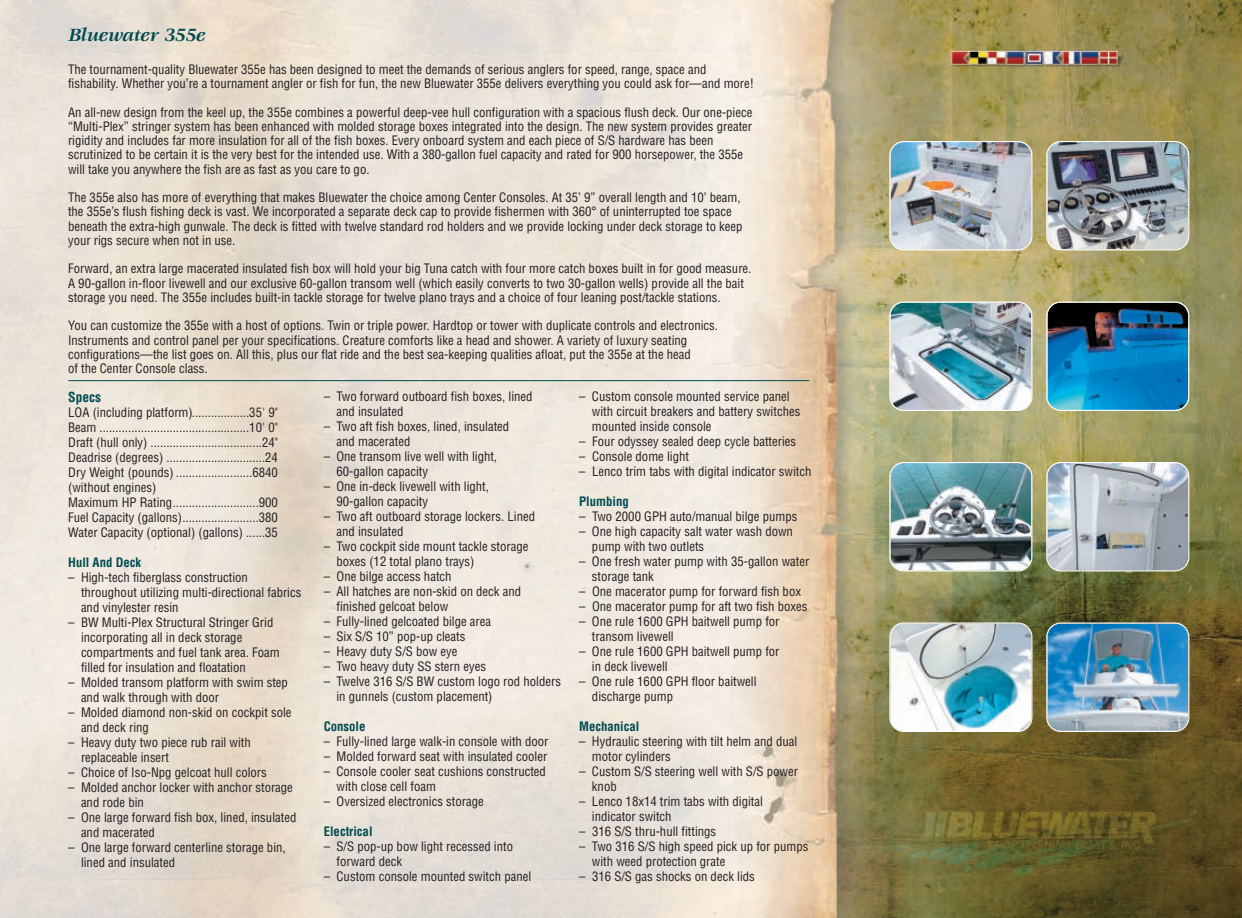
<style>
.page{position:relative;width:1242px;height:918px;background:#fff}
.page>*{position:absolute;margin:0;border:0;box-sizing:border-box;transform-origin:0 0}
.t1{font:italic 700 19.5px "Veljovic";color:#004a50}
.t2{font:700 condensed 13.5px "Helvetica LT";color:#004a50}
.t3{font:condensed 12.75px/15px "Helvetica LT";color:#231f20}
.t4{font:700 condensed 12.75px "Helvetica LT";color:#004a50}
</style>
<div class="page">
<img style="left:0;top:0;width:1242px;height:918px">
<hr style="left:68px;top:380px;width:741px;height:1px;background:#004a50">
<img style="left:1046px;top:141px;width:143px;height:109px">
<img style="left:889px;top:141px;width:143px;height:109px">
<img style="left:1046px;top:301px;width:143px;height:110px">
<img style="left:889px;top:301px;width:143px;height:110px">
<svg style="left:1046px;top:462px;width:143px;height:110px;background:#b2b9c0"></svg>
<img style="left:889px;top:462px;width:143px;height:110px">
<img style="left:1046px;top:622px;width:143px;height:110px">
<img style="left:889px;top:622px;width:143px;height:110px">
<h1 class="t1" style="left:68px;top:27px;width:139px">Bluewater 355e</h1>
<p class="t3" style="left:68px;top:62px;width:688px;line-height:14.2px">The tournament-quality Bluewater 355e has been designed to meet the demands of serious anglers for speed, range, space and fishability. Whether you’re a tournament angler or fish for fun, the new Bluewater 355e delivers everything you could ask for—and more!</p>
<p class="t3" style="left:68px;top:105px;width:686px;line-height:14.2px">An all-new design from the keel up, the 355e combines a powerful deep-vee hull configuration with a spacious flush deck. Our one-piece “Multi-Plex” stringer system has been enhanced with molded storage boxes integrated into the design. The new system provides greater rigidity and includes far more insulation for all of the fish boxes. Every onboard system and each piece of S/S hardware has been scrutinized to be certain it is the very best for the intended use. With a 380-gallon fuel capacity and rated for 900 horsepower, the 355e will take you anywhere the fish are as fast as you care to go.</p>
<p class="t3" style="left:68px;top:191px;width:676px;line-height:14.2px">The 355e also has more of everything that makes Bluewater the choice among Center Consoles. At 35’ 9” overall length and 10’ beam, the 355e’s flush fishing deck is vast. We incorporated a separate deck cap to provide fishermen with 360° of uninterrupted toe space beneath the extra-high gunwale. The deck is fitted with twelve standard rod holders and we provide locking under deck storage to keep your rigs secure when not in use.</p>
<p class="t3" style="left:68px;top:262px;width:685px;line-height:14.2px">Forward, an extra large macerated insulated fish box will hold your big Tuna catch with four more catch boxes built in for good measure.<br>A 90-gallon in-floor livewell and our exclusive 60-gallon transom well (which easily converts to two 30-gallon wells) provide all the bait storage you need. The 355e includes built-in tackle storage for twelve plano trays and a choice of four leaning post/tackle stations.</p>
<p class="t3" style="left:68px;top:319px;width:652px;line-height:14.2px">You can customize the 355e with a host of options. Twin or triple power. Hardtop or tower with duplicate controls and electronics.<br>Instruments and control panel per your specifications. Creature comforts like a head and shower. A variety of luxury seating configurations—the list goes on. All this, plus our flat ride and the best sea-keeping qualities afloat, put the 355e at the head<br>of the Center Console class.</p>
<p class="t2" style="left:68px;top:389px;width:34px">Specs</p>
<p class="t3" style="left:68px;top:405px;width:211px">LOA (including platform)..................35' 9" Beam ...............................................10' 0" Draft (hull only) ...................................24" Deadrise (degrees) ...............................24<br>Dry Weight (pounds) ........................6840 (without engines)<br>Maximum HP Rating...........................900<br>Fuel Capacity (gallons)........................380<br>Water Capacity (optional) (gallons) ......35</p>
<p class="t4" style="left:68px;top:555px;width:74px">Hull And Deck</p>
<p class="t3" style="left:81px;top:570px;width:222px;text-indent:-13px">– High-tech fiberglass construction throughout utilizing multi-directional fabrics and vinylester resin</p>
<p class="t3" style="left:81px;top:615px;width:200px;text-indent:-13px">– BW Multi-Plex Structural Stringer Grid incorporating all in deck storage compartments and fuel tank area. Foam filled for insulation and floatation</p>
<p class="t3" style="left:81px;top:675px;width:209px;text-indent:-13px">– Molded transom platform with swim step and walk through with door</p>
<p class="t3" style="left:81px;top:705px;width:212px;text-indent:-13px">– Molded diamond non-skid on cockpit sole and deck ring</p>
<p class="t3" style="left:81px;top:735px;width:171px;text-indent:-13px">– Heavy duty two piece rub rail with replaceable insert</p>
<p class="t3" style="left:68px;top:765px;width:200px">– Choice of Iso-Npg gelcoat hull colors</p>
<p class="t3" style="left:81px;top:780px;width:213px;text-indent:-13px">– Molded anchor locker with anchor storage and rode bin</p>
<p class="t3" style="left:81px;top:810px;width:217px;text-indent:-13px">– One large forward fish box, lined, insulated and macerated</p>
<p class="t3" style="left:81px;top:840px;width:206px;text-indent:-13px">– One large forward centerline storage bin, lined and insulated</p>
<p class="t3" style="left:592px;top:389px;width:210px;text-indent:-13px">– Custom console mounted service panel with circuit breakers and battery switches mounted inside console</p>
<p class="t3" style="left:579px;top:434px;width:218px">– Four odyssey sealed deep cycle batteries</p>
<p class="t3" style="left:579px;top:449px;width:111px">– Console dome light</p>
<p class="t3" style="left:579px;top:464px;width:234px">– Lenco trim tabs with digital indicator switch</p>
<p class="t4" style="left:579px;top:494px;width:51px">Plumbing</p>
<p class="t3" style="left:579px;top:509px;width:220px">– Two 2000 GPH auto/manual bilge pumps</p>
<p class="t3" style="left:592px;top:524px;width:203px;text-indent:-13px">– One high capacity salt water wash down pump with two outlets</p>
<p class="t3" style="left:592px;top:554px;width:219px;text-indent:-13px">– One fresh water pump with 35-gallon water storage tank</p>
<p class="t3" style="left:579px;top:584px;width:223px">– One macerator pump for forward fish box</p>
<p class="t3" style="left:579px;top:599px;width:230px">– One macerator pump for aft two fish boxes</p>
<p class="t3" style="left:592px;top:614px;width:189px;text-indent:-13px">– One rule 1600 GPH baitwell pump for transom livewell</p>
<p class="t3" style="left:592px;top:644px;width:189px;text-indent:-13px">– One rule 1600 GPH baitwell pump for in deck livewell</p>
<p class="t3" style="left:592px;top:674px;width:166px;text-indent:-13px">– One rule 1600 GPH floor baitwell discharge pump</p>
<p class="t4" style="left:579px;top:719px;width:62px">Mechanical</p>
<p class="t3" style="left:592px;top:734px;width:207px;text-indent:-13px">– Hydraulic steering with tilt helm and dual motor cylinders</p>
<p class="t3" style="left:592px;top:764px;width:207px;text-indent:-13px">– Custom S/S steering well with S/S power knob</p>
<p class="t3" style="left:592px;top:794px;width:172px;text-indent:-13px">– Lenco 18x14 trim tabs with digital indicator switch</p>
<p class="t3" style="left:579px;top:824px;width:139px">– 316 S/S thru-hull fittings</p>
<p class="t3" style="left:592px;top:839px;width:218px;text-indent:-13px">– Two 316 S/S high speed pick up for pumps with weed protection grate</p>
<p class="t3" style="left:579px;top:869px;width:177px">– 316 S/S gas shocks on deck lids</p>
<p class="t3" style="left:336px;top:389px;width:198px;text-indent:-13px">– Two forward outboard fish boxes, lined and insulated</p>
<p class="t3" style="left:336px;top:419px;width:174px;text-indent:-13px">– Two aft fish boxes, lined, insulated and macerated</p>
<p class="t3" style="left:336px;top:449px;width:162px;text-indent:-13px">– One transom live well with light,<br>60-gallon capacity</p>
<p class="t3" style="left:336px;top:479px;width:154px;text-indent:-13px">– One in-deck livewell with light,<br>90-gallon capacity</p>
<p class="t3" style="left:336px;top:509px;width:200px;text-indent:-13px">– Two aft outboard storage lockers. Lined and insulated</p>
<p class="t3" style="left:336px;top:539px;width:193px;text-indent:-13px">– Two cockpit side mount tackle storage boxes (12 total plano trays)</p>
<p class="t3" style="left:324px;top:569px;width:129px">– One bilge access hatch</p>
<p class="t3" style="left:336px;top:584px;width:186px;text-indent:-13px">– All hatches are non-skid on deck and finished gelcoat below</p>
<p class="t3" style="left:324px;top:614px;width:169px">– Fully-lined gelcoated bilge area</p>
<p class="t3" style="left:324px;top:629px;width:143px">– Six S/S 10” pop-up cleats</p>
<p class="t3" style="left:324px;top:644px;width:135px">– Heavy duty S/S bow eye</p>
<p class="t3" style="left:324px;top:659px;width:164px">– Two heavy duty SS stern eyes</p>
<p class="t3" style="left:336px;top:674px;width:226px;text-indent:-13px">– Twelve 316 S/S BW custom logo rod holders in gunnels (custom placement)</p>
<p class="t4" style="left:324px;top:719px;width:43px">Console</p>
<p class="t3" style="left:324px;top:734px;width:226px">– Fully-lined large walk-in console with door</p>
<p class="t3" style="left:324px;top:749px;width:225px">– Molded forward seat with insulated cooler</p>
<p class="t3" style="left:336px;top:764px;width:211px;text-indent:-13px">– Console cooler seat cushions constructed with close cell foam</p>
<p class="t3" style="left:324px;top:794px;width:161px">– Oversized electronics storage</p>
<p class="t4" style="left:324px;top:824px;width:50px">Electrical</p>
<p class="t3" style="left:336px;top:839px;width:178px;text-indent:-13px">– S/S pop-up bow light recessed into forward deck</p>
<p class="t3" style="left:324px;top:869px;width:209px">– Custom console mounted switch panel</p>
</div>
